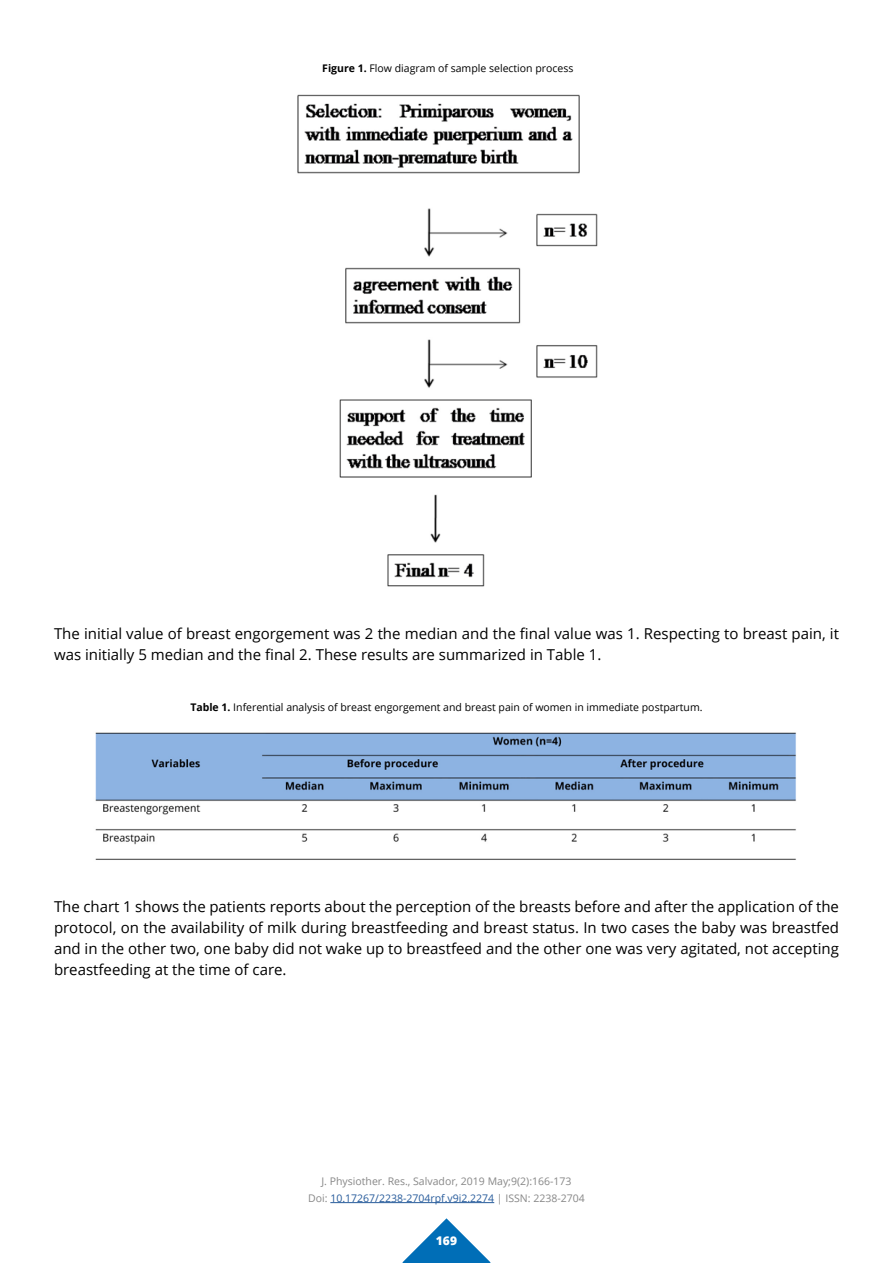
<style>
.page{position:relative;width:893px;height:1263px;background:#fff}
.page>*{position:absolute;margin:0;border:0;box-sizing:border-box;transform-origin:0 0}
.t1{font:15px/21px "Open Sans";color:#000}
.t2{font:800 12px "Open Sans";color:#fff}
.t3{font:10.5px "Open Sans";color:#000}
.t4{font:10.5px/16.5px "Open Sans";color:#878787;text-align:center}
.s1{font-weight:700}
.s2{color:#275b9b}
</style>
<div class="page">
<svg style="left:402px;top:1218px;width:89px;height:45px"></svg>
<hr style="left:330px;top:1202px;width:164px;height:1px;background:#275b9b">
<img style="left:95px;top:732px;width:701px;height:128px">
<img style="left:297px;top:94px;width:301px;height:493px">
<p class="t3" style="left:322px;top:61px;width:253px"><span class="s1">Figure 1.</span> Flow diagram of sample selection process</p>
<p class="t1" style="left:54px;top:622px;width:786px">The initial value of breast engorgement was 2 the median and the final value was 1. Respecting to breast pain, it was initially 5 median and the final 2. These results are summarized in Table 1.</p>
<p class="t3" style="left:190px;top:700px;width:514px"><span class="s1">Table 1.</span> Inferential analysis of breast engorgement and breast pain of women in immediate postpartum.</p>
<p class="t1" style="left:54px;top:896px;width:786px;text-align:justify">The chart 1 shows the patients reports about the perception of the breasts before and after the application of the protocol, on the availability of milk during breastfeeding and breast status. In two cases the baby was breastfed and in the other two, one baby did not wake up to breastfeed and the other one was very agitated, not accepting breastfeeding at the time of care.</p>
<p class="t4" style="left:308px;top:1173px;width:278px">J. Physiother. Res., Salvador, 2019 May;9(2):166-173<br>Doi: <span class="s2">10.17267/2238-2704rpf.v9i2.2274</span> | ISSN: 2238-2704</p>
<p class="t2" style="left:436px;top:1232px;width:23px">169</p>
</div>
